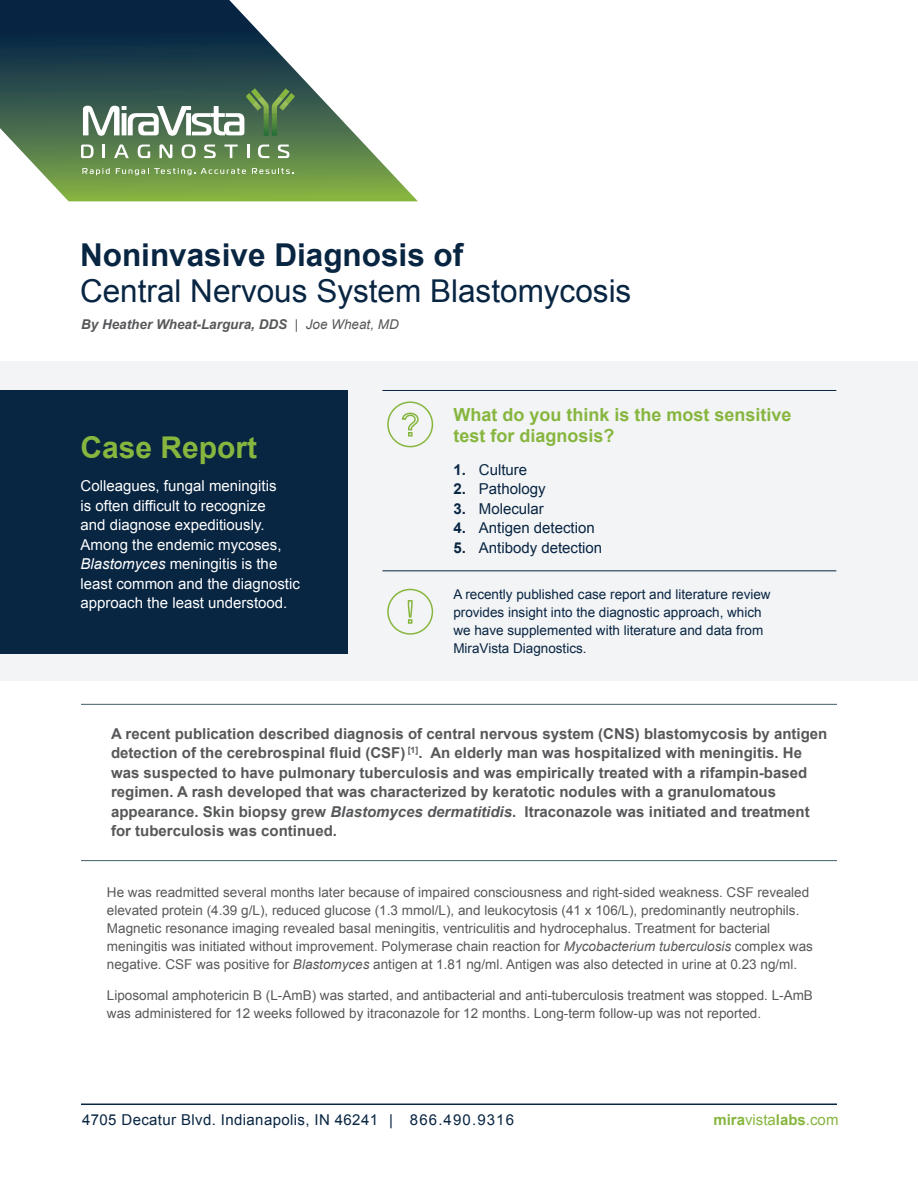
<style>
.page{position:relative;width:918px;height:1188px;background:#fff}
.page>*{position:absolute;margin:0;border:0;box-sizing:border-box;transform-origin:0 0}
.t1{font:31.5px/36px "Arial";color:#082542}
.t2{font:700 30px "Arial";color:#87b63f}
.t3{font:700 18px/21px "Arial";color:#87b63f}
.t4{font:700 15px/19.5px "Arial";color:#57585a}
.t5{font:15px/19.5px "Arial";color:#fff}
.t6{font:15px "Arial";color:#082542}
.t7{font:15px "Arial";letter-spacing:.025em;color:#082542}
.t8{font:15px "Arial";color:#87b63f}
.t9{font:13.5px/18px "Arial";color:#57585a}
.t10{font:13.5px/18px "Arial";color:#082542}
.t11{font:italic 700 13.5px "Arial";color:#57585a}
.s1{font-weight:700}
.s2{font-weight:400}
.s3{font-style:italic}
</style>
<div class="page">
<svg style="left:0;top:0;width:418px;height:201px"></svg>
<svg style="left:81px;top:145px;width:13px;height:13px"></svg>
<svg style="left:102px;top:145px;width:3px;height:13px"></svg>
<svg style="left:114px;top:144px;width:15px;height:14px"></svg>
<svg style="left:138px;top:145px;width:12px;height:13px"></svg>
<svg style="left:159px;top:144px;width:13px;height:14px"></svg>
<svg style="left:182px;top:144px;width:14px;height:14px"></svg>
<svg style="left:204px;top:145px;width:12px;height:13px"></svg>
<svg style="left:225px;top:145px;width:13px;height:13px"></svg>
<svg style="left:247px;top:145px;width:3px;height:13px"></svg>
<svg style="left:258px;top:145px;width:11px;height:13px"></svg>
<svg style="left:278px;top:145px;width:11px;height:13px"></svg>
<svg style="left:82px;top:168px;width:28px;height:7px"></svg>
<svg style="left:116px;top:168px;width:79px;height:7px"></svg>
<svg style="left:201px;top:168px;width:45px;height:6px"></svg>
<svg style="left:252px;top:168px;width:41px;height:6px"></svg>
<svg style="left:83px;top:88px;width:212px;height:48px"></svg>
<img style="left:257px;top:96px;width:27px;height:18px">
<hr style="left:81px;top:1104px;width:756px;height:1px;background:#082542">
<hr style="left:81px;top:704px;width:756px;height:1px;background:#435f6c">
<hr style="left:81px;top:860px;width:756px;height:1px;background:#435f6c">
<div style="left:0;top:361px;width:918px;height:319px;background:#f3f4f6"></div>
<div style="left:0;top:390px;width:348px;height:264px;background:#082542"></div>
<hr style="left:382px;top:570px;width:454px;height:1px;background:#082542">
<hr style="left:382px;top:390px;width:454px;height:1px;background:#082542">
<svg style="left:387px;top:401px;width:47px;height:47px"></svg>
<svg style="left:387px;top:588px;width:47px;height:47px"></svg>
<p class="t1" style="left:80px;top:237px;width:553px"><span class="s1">Noninvasive Diagnosis of<br></span>Central Nervous System Blastomycosis</p>
<p class="t11" style="left:81px;top:316px;width:319px">By Heather Wheat-Largura, DDS <span class="s2">| Joe Wheat, MD</span></p>
<p class="t2" style="left:81px;top:428px;width:178px">Case Report</p>
<p class="t5" style="left:81px;top:476px;width:221px">Colleagues, fungal meningitis<br>is often difficult to recognize<br>and diagnose expeditiously.<br>Among the endemic mycoses,<br><span class="s3">Blastomyces</span> meningitis is the least common and the diagnostic approach the least understood.</p>
<p class="t3" style="left:453px;top:404px;width:340px">What do you think is the most sensitive test for diagnosis?</p>
<p class="t6" style="left:453px;top:459px;width:75px"><span class="s1">1.</span> Culture</p>
<p class="t6" style="left:453px;top:479px;width:94px"><span class="s1">2.</span> Pathology</p>
<p class="t6" style="left:453px;top:498px;width:92px"><span class="s1">3.</span> Molecular</p>
<p class="t6" style="left:453px;top:518px;width:143px"><span class="s1">4.</span> Antigen detection</p>
<p class="t6" style="left:453px;top:537px;width:150px"><span class="s1">5.</span> Antibody detection</p>
<p class="t10" style="left:453px;top:585px;width:319px">A recently published case report and literature review provides insight into the diagnostic approach, which we have supplemented with literature and data from MiraVista Diagnostics.</p>
<p class="t4" style="left:111px;top:724px;width:718px">A recent publication described diagnosis of central nervous system (CNS) blastomycosis by antigen detection of the cerebrospinal fluid (CSF) <sup>[1]</sup>. An elderly man was hospitalized with meningitis. He was suspected to have pulmonary tuberculosis and was empirically treated with a rifampin-based regimen. A rash developed that was characterized by keratotic nodules with a granulomatous appearance. Skin biopsy grew <span class="s3">Blastomyces dermatitidis</span>. Itraconazole was initiated and treatment for tuberculosis was continued.</p>
<p class="t9" style="left:107px;top:883px;width:708px">He was readmitted several months later because of impaired consciousness and right-sided weakness. CSF revealed elevated protein (4.39 g/L), reduced glucose (1.3 mmol/L), and leukocytosis (41 x 106/L), predominantly neutrophils.<br>Magnetic resonance imaging revealed basal meningitis, ventriculitis and hydrocephalus. Treatment for bacterial meningitis was initiated without improvement. Polymerase chain reaction for <span class="s3">Mycobacterium tuberculosis</span> complex was negative. CSF was positive for <span class="s3">Blastomyces</span> antigen at 1.81 ng/ml. Antigen was also detected in urine at 0.23 ng/ml.</p>
<p class="t9" style="left:107px;top:987px;width:708px">Liposomal amphotericin B (L-AmB) was started, and antibacterial and anti-tuberculosis treatment was stopped. L-AmB was administered for 12 weeks followed by itraconazole for 12 months. Long-term follow-up was not reported.</p>
<p class="t7" style="left:82px;top:1110px;width:434px">4705 Decatur Blvd. Indianapolis, IN 46241 | 866.490.9316</p>
<p class="t8" style="left:713px;top:1110px;width:127px"><span class="s1">mira</span>vista<span class="s1">labs</span>.com</p>
</div>
